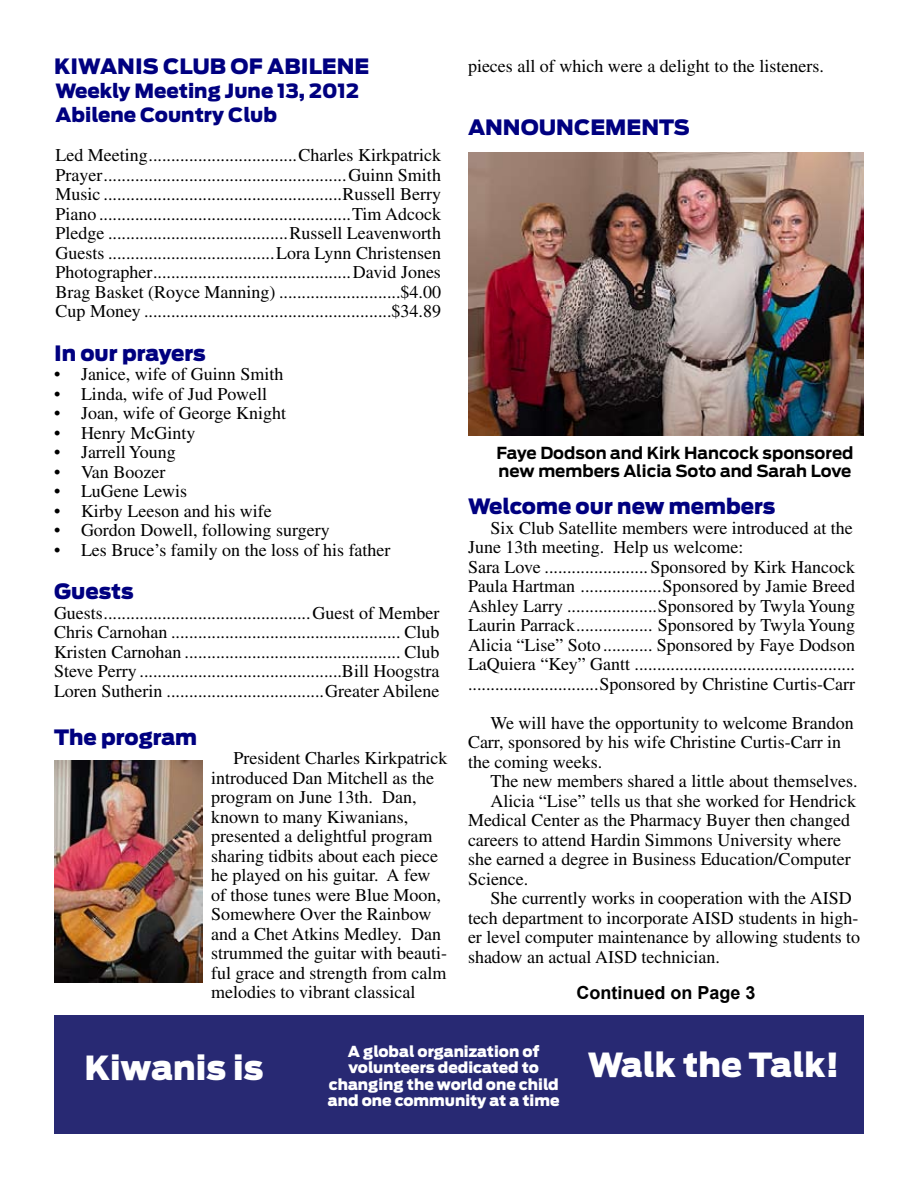
<style>
.page{position:relative;width:918px;height:1188px;background:#fff}
.page>*{position:absolute;margin:0;border:0;box-sizing:border-box;transform-origin:0 0}
.t1{font:900 33px "Antenna";color:#fff}
.t2{font:900 21px "Antenna";color:#000080}
.t3{font:900 19.5px/24px "Antenna";color:#000080}
.t4{font:18px/19.5px "Times";color:#000}
.t5{font:700 18px "Arial";color:#000}
.t6{font:700 16.5px/18px "Antenna";color:#000}
.t7{font:900 15px/16.5px "Antenna";color:#fff;text-align:center}
</style>
<div class="page">
<img style="left:54px;top:760px;width:148px;height:223px">
<div style="left:54px;top:1016px;width:810px;height:118px;background:#282973"></div>
<img style="left:468px;top:152px;width:396px;height:283px">
<p class="t2" style="left:54px;top:54px;width:317px">KIWANIS CLUB OF ABILENE</p>
<p class="t3" style="left:56px;top:79px;width:305px">Weekly Meeting June 13, 2012<br>Abilene Country Club</p>
<p class="t4" style="left:56px;top:146px;width:387px;text-align:justify">Led Meeting.................................Charles Kirkpatrick Prayer......................................................Guinn Smith Music .....................................................Russell Berry Piano ........................................................Tim Adcock Pledge ........................................Russell Leavenworth Guests .....................................Lora Lynn Christensen Photographer............................................David Jones Brag Basket (Royce Manning) ...........................$4.00<br>Cup Money .......................................................$34.89</p>
<p class="t2" style="left:54px;top:341px;width:153px">In our prayers</p>
<p class="t4" style="left:81px;top:365px;width:311px">Janice, wife of Guinn Smith<br>Linda, wife of Jud Powell<br>Joan, wife of George Knight<br>Henry McGinty<br>Jarrell Young<br>Van Boozer<br>LuGene Lewis<br>Kirby Leeson and his wife<br>Gordon Dowell, following surgery<br>Les Bruce’s family on the loss of his father</p>
<p class="t2" style="left:54px;top:579px;width:81px">Guests</p>
<p class="t4" style="left:54px;top:603px;width:387px;text-align:justify">Guests..............................................Guest of Member Chris Carnohan ................................................... Club Kristen Carnohan ................................................ Club Steve Perry .............................................Bill Hoogstra Loren Sutherin ...................................Greater Abilene</p>
<p class="t2" style="left:54px;top:725px;width:145px">The program</p>
<p class="t4" style="left:211px;top:749px;width:238px;text-indent:22px">President Charles Kirkpatrick introduced Dan Mitchell as the program on June 13th. Dan, known to many Kiwanians, presented a delightful program sharing tidbits about each piece he played on his guitar. A few of those tunes were Blue Moon,<br>Somewhere Over the Rainbow and a Chet Atkins Medley. Dan strummed the guitar with beauti&shy;ful grace and strength from calm melodies to vibrant classical</p>
<p class="t4" style="left:54px;top:365px;width:8px;text-align:justify">• • • • • • • • • •</p>
<p class="t4" style="left:468px;top:56px;width:357px">pieces all of which were a delight to the listeners.</p>
<p class="t2" style="left:468px;top:115px;width:223px">ANNOUNCEMENTS</p>
<p class="t6" style="left:497px;top:444px;width:358px">Faye Dodson and Kirk Hancock sponsored new members Alicia Soto and Sarah Love</p>
<p class="t2" style="left:468px;top:494px;width:309px">Welcome our new members</p>
<p class="t4" style="left:468px;top:518px;width:389px;text-indent:22px">Six Club Satellite members were introduced at the June 13th meeting. Help us welcome:<br>Sara Love ....................... Sponsored by Kirk Hancock Paula Hartman ..................Sponsored by Jamie Breed Ashley Larry ....................Sponsored by Twyla Young Laurin Parrack................. Sponsored by Twyla Young Alicia “Lise” Soto........... Sponsored by Faye Dodson LaQuiera “Key” Gantt ................................................. .............................Sponsored by Christine Curtis-Carr</p>
<p class="t4" style="left:468px;top:713px;width:387px;text-indent:22px">We will have the opportunity to welcome Brandon<br>Carr, sponsored by his wife Christine Curtis-Carr in the coming weeks.</p>
<p class="t4" style="left:490px;top:771px;width:369px">The new members shared a little about themselves.</p>
<p class="t4" style="left:490px;top:791px;width:367px">Alicia “Lise” tells us that she worked for Hendrick</p>
<p class="t4" style="left:468px;top:810px;width:384px">Medical Center as the Pharmacy Buyer then changed</p>
<p class="t4" style="left:468px;top:830px;width:375px">careers to attend Hardin Simmons University where</p>
<p class="t4" style="left:468px;top:849px;width:384px">she earned a degree in Business Education/Computer</p>
<p class="t4" style="left:468px;top:869px;width:62px">Science.</p>
<p class="t4" style="left:490px;top:888px;width:363px">She currently works in cooperation with the AISD</p>
<p class="t4" style="left:468px;top:908px;width:392px">tech department to incorporate AISD students in high-</p>
<p class="t4" style="left:468px;top:927px;width:394px">er level computer maintenance by allowing students to</p>
<p class="t4" style="left:468px;top:947px;width:253px">shadow an actual AISD technician.</p>
<p class="t5" style="left:576px;top:981px;width:181px">Continued on Page 3</p>
<h1 class="t1" style="left:84px;top:1048px;width:181px">Kiwanis is</h1>
<p class="t7" style="left:328px;top:1043px;width:233px">A global organization of volunteers dedicated to changing the world one child and one community at a time</p>
<h1 class="t1" style="left:588px;top:1045px;width:253px">Walk the Talk!</h1>
</div>
